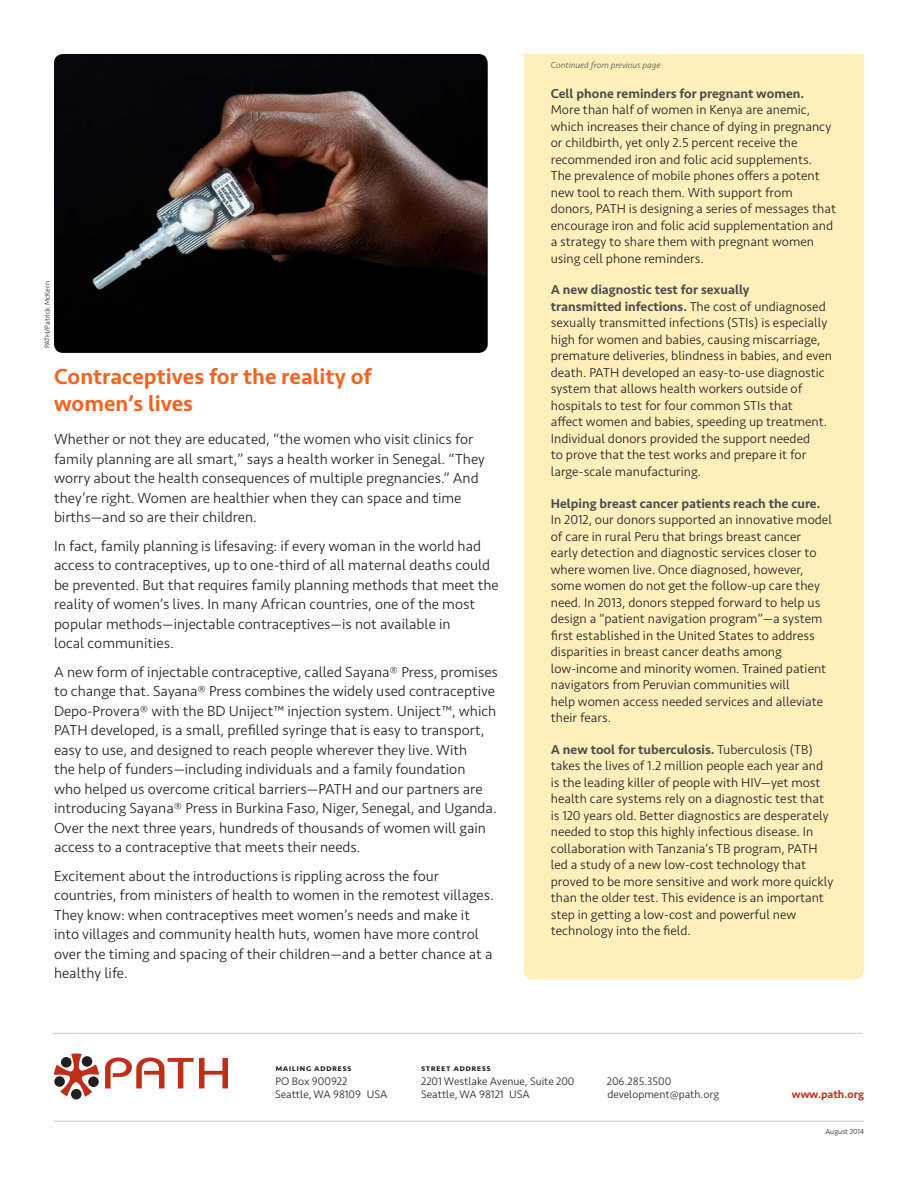
<style>
.page{position:relative;width:918px;height:1188px;background:#fff}
.page>*{position:absolute;margin:0;border:0;box-sizing:border-box;transform-origin:0 0}
.body_-_milestone_hea{font:500 22.5px/27px "Seravek";color:#f36421}
.body{font:300 15px/19.5px "Seravek";color:#231f20}
.case_study_text2{font:300 13.35px/16.5px "Seravek";color:#231f20}
.t1{font:300 11.25px "Seravek";color:#231f20}
.t2{font:500 11.25px "Seravek";letter-spacing:.005em;color:#c02d19}
.t3{font:500 9px "Seravek";letter-spacing:.05em;color:#231f20}
.case_study_text2-2{font:italic 300 9px "Seravek";color:#57585a}
.photo_credit{font:300 7.5px "Seravek";color:#231f20}
.s1{font-weight:500;color:#4b4c4d}
</style>
<div class="page">
<img style="left:54px;top:54px;width:434px;height:299px">
<div style="left:524px;top:54px;width:340px;height:926px;background:#feefbb"></div>
<svg style="left:54px;top:1053px;width:45px;height:44px"></svg>
<div style="left:61px;top:1057px;width:11px;height:11px;background:#231f20;border-radius:50%"></div>
<div style="left:82px;top:1056px;width:10px;height:11px;background:#231f20;border-radius:50%"></div>
<div style="left:88px;top:1076px;width:11px;height:11px;background:#231f20;border-radius:50%"></div>
<div style="left:71px;top:1089px;width:11px;height:11px;background:#231f20;border-radius:50%"></div>
<div style="left:54px;top:1076px;width:11px;height:11px;background:#231f20;border-radius:50%"></div>
<svg style="left:105px;top:1058px;width:123px;height:30px"></svg>
<hr style="left:52px;top:1033px;width:810px;height:1px;background:#cfd0d2">
<hr style="left:54px;top:1121px;width:810px;height:1px;background:#cfd0d2">
<p class="photo_credit" style="left:43px;top:348px;width:69px;rotate:-90deg">PATH/Patrick McKern</p>
<p class="body_-_milestone_hea" style="left:54px;top:364px;width:319px">Contraceptives for the reality of women’s lives</p>
<p class="body" style="left:54px;top:430px;width:432px">Whether or not they are educated, “the women who visit clinics for family planning are all smart,” says a health worker in Senegal. “They worry about the health consequences of multiple pregnancies.” And they’re right. Women are healthier when they can space and time births—and so are their children.</p>
<p class="body" style="left:54px;top:536px;width:446px">In fact, family planning is lifesaving: if every woman in the world had access to contraceptives, up to one-third of all maternal deaths could be prevented. But that requires family planning methods that meet the reality of women’s lives. In many African countries, one of the most popular methods—injectable contraceptives—is not available in<br>local communities.</p>
<p class="body" style="left:54px;top:662px;width:445px">A new form of injectable contraceptive, called Sayana® Press, promises to change that. Sayana® Press combines the widely used contraceptive Depo-Provera® with the BD Uniject™ injection system. Uniject™, which PATH developed, is a small, prefilled syringe that is easy to transport, easy to use, and designed to reach people wherever they live. With<br>the help of funders—including individuals and a family foundation<br>who helped us overcome critical barriers—PATH and our partners are introducing Sayana® Press in Burkina Faso, Niger, Senegal, and Uganda.<br>Over the next three years, hundreds of thousands of women will gain access to a contraceptive that meets their needs.</p>
<p class="body" style="left:54px;top:866px;width:441px">Excitement about the introductions is rippling across the four countries, from ministers of health to women in the remotest villages.<br>They know: when contraceptives meet women’s needs and make it into villages and community health huts, women have more control over the timing and spacing of their children—and a better chance at a healthy life.</p>
<p class="case_study_text2-2" style="left:551px;top:60px;width:111px">Continued from previous page</p>
<p class="case_study_text2" style="left:551px;top:85px;width:287px"><span class="s1">Cell phone reminders for pregnant women.<br></span>More than half of women in Kenya are anemic, which increases their chance of dying in pregnancy or childbirth, yet only 2.5 percent receive the recommended iron and folic acid supplements.<br>The prevalence of mobile phones offers a potent new tool to reach them. With support from donors, PATH is designing a series of messages that encourage iron and folic acid supplementation and a strategy to share them with pregnant women using cell phone reminders.</p>
<p class="case_study_text2" style="left:551px;top:282px;width:283px"><span class="s1">A new diagnostic test for sexually<br>transmitted infections.</span> The cost of undiagnosed sexually transmitted infections (STIs) is especially high for women and babies, causing miscarriage, premature deliveries, blindness in babies, and even death. PATH developed an easy-to-use diagnostic system that allows health workers outside of hospitals to test for four common STIs that<br>affect women and babies, speeding up treatment.<br>Individual donors provided the support needed<br>to prove that the test works and prepare it for large-scale manufacturing.</p>
<p class="case_study_text2" style="left:551px;top:495px;width:283px"><span class="s1">Helping breast cancer patients reach the cure.<br></span>In 2012, our donors supported an innovative model of care in rural Peru that brings breast cancer<br>early detection and diagnostic services closer to where women live. Once diagnosed, however, some women do not get the follow-up care they need. In 2013, donors stepped forward to help us design a “patient navigation program”—a system first established in the United States to address disparities in breast cancer deaths among low-income and minority women. Trained patient navigators from Peruvian communities will<br>help women access needed services and alleviate their fears.</p>
<p class="case_study_text2" style="left:551px;top:741px;width:284px"><span class="s1">A new tool for tuberculosis.</span> Tuberculosis (TB) takes the lives of 1.2 million people each year and is the leading killer of people with HIV—yet most health care systems rely on a diagnostic test that is 120 years old. Better diagnostics are desperately needed to stop this highly infectious disease. In collaboration with Tanzania’s TB program, PATH led a study of a new low-cost technology that proved to be more sensitive and work more quickly than the older test. This evidence is an important step in getting a low-cost and powerful new technology into the field.</p>
<p class="t3" style="left:275px;top:1062px;width:78px">mailing address</p>
<p class="t1" style="left:276px;top:1074px;width:73px">PO Box 900922</p>
<p class="t1" style="left:275px;top:1088px;width:114px">Seattle, WA 98109 USA</p>
<p class="t3" style="left:421px;top:1062px;width:71px">street address</p>
<p class="t1" style="left:421px;top:1074px;width:155px">2201 Westlake Avenue, Suite 200</p>
<p class="t1" style="left:421px;top:1088px;width:110px">Seattle, WA 98121 USA</p>
<p class="t1" style="left:607px;top:1074px;width:66px">206.285.3500</p>
<p class="t1" style="left:607px;top:1088px;width:113px">development@path.org</p>
<p class="t2" style="left:792px;top:1088px;width:74px">www.path.org</p>
<p class="photo_credit" style="left:825px;top:1127px;width:40px">August 2014</p>
</div>
